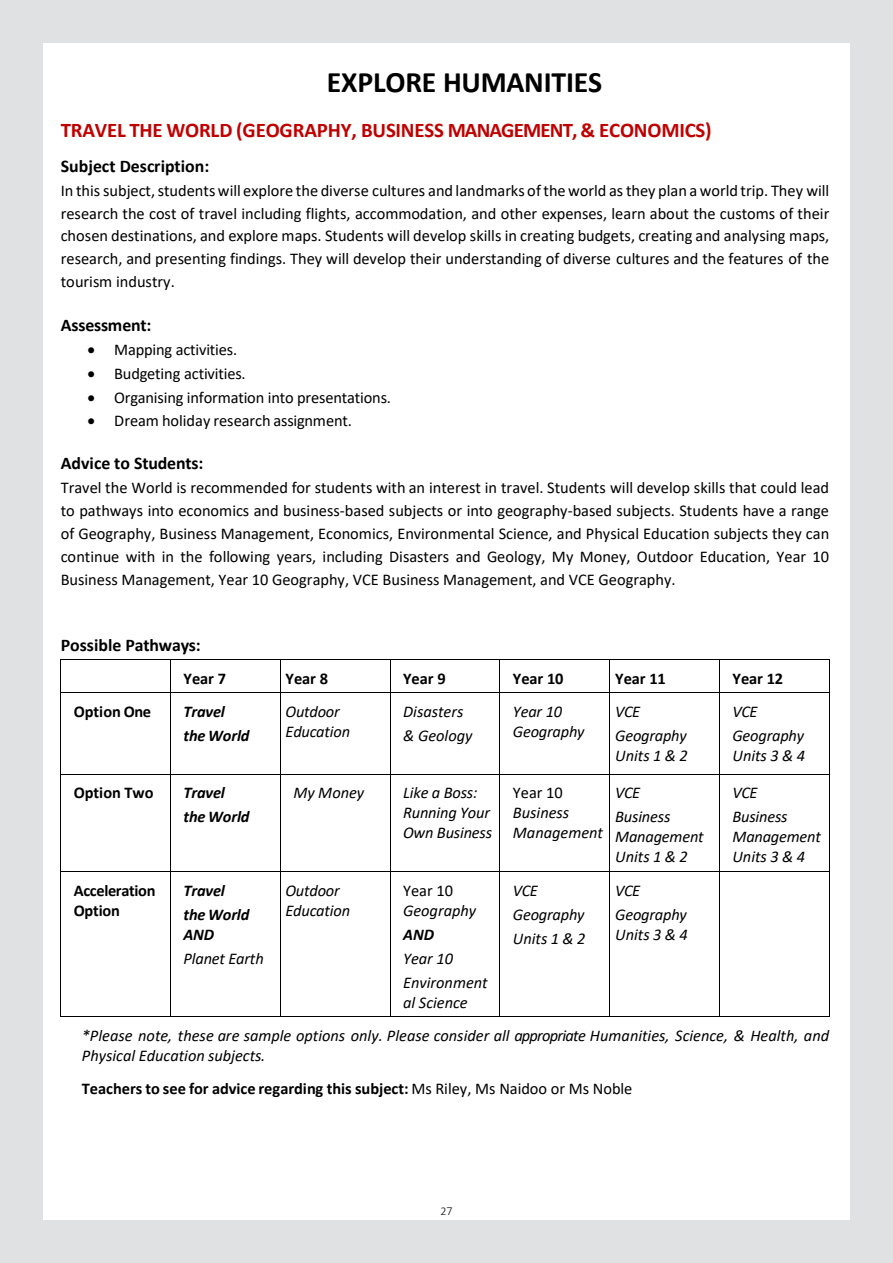
<style>
.page{position:relative;width:893px;height:1263px;background:#fff}
.page>*{position:absolute;margin:0;border:0;box-sizing:border-box;transform-origin:0 0}
.t1{font:700 29.7px "Calibri";letter-spacing:-.005em;color:#000}
.t2{font:700 20.85px "Calibri";letter-spacing:-.01em;color:#c00000}
.t3{font:700 17.85px "Calibri";letter-spacing:-.005em;color:#000}
.t4{font:16.35px/23px "Calibri";letter-spacing:-.005em;color:#000;text-align:justify}
.t5{font:italic 16.35px/20px "Calibri";letter-spacing:-.005em;color:#000}
.t6{font:700 16.35px/20px "Calibri";letter-spacing:-.005em;color:#000}
.t7{font:italic 700 16.35px/24px "Calibri";letter-spacing:-.01em;color:#000}
.t8{font:300 12px "Calibri";color:#000}
.s1{font-weight:400}
</style>
<div class="page">
<div style="left:0;top:0;width:893px;height:43px;background:#e0e1e2"></div>
<div style="left:0;top:0;width:43px;height:1263px;background:#e0e1e2"></div>
<div style="left:850px;top:0;width:43px;height:1263px;background:#e0e1e2"></div>
<div style="left:0;top:1220px;width:893px;height:43px;background:#e0e1e2"></div>
<hr style="left:61px;top:659px;width:109px;height:1px;background:#000">
<hr style="left:171px;top:659px;width:109px;height:1px;background:#000">
<hr style="left:281px;top:659px;width:109px;height:1px;background:#000">
<hr style="left:390px;top:659px;width:109px;height:1px;background:#000">
<hr style="left:500px;top:659px;width:109px;height:1px;background:#000">
<hr style="left:610px;top:659px;width:109px;height:1px;background:#000">
<hr style="left:720px;top:659px;width:109px;height:1px;background:#000">
<svg style="left:60px;top:659px;width:1px;height:38px"></svg>
<hr style="left:61px;top:692px;width:109px;height:1px;background:#000">
<svg style="left:170px;top:659px;width:1px;height:38px"></svg>
<hr style="left:171px;top:692px;width:109px;height:1px;background:#000">
<svg style="left:280px;top:659px;width:1px;height:38px"></svg>
<hr style="left:281px;top:692px;width:109px;height:1px;background:#000">
<svg style="left:390px;top:660px;width:1px;height:37px"></svg>
<hr style="left:390px;top:692px;width:109px;height:1px;background:#000">
<svg style="left:499px;top:659px;width:1px;height:38px"></svg>
<hr style="left:500px;top:692px;width:109px;height:1px;background:#000">
<svg style="left:609px;top:659px;width:1px;height:38px"></svg>
<hr style="left:610px;top:692px;width:109px;height:1px;background:#000">
<svg style="left:719px;top:659px;width:1px;height:38px"></svg>
<hr style="left:720px;top:692px;width:109px;height:1px;background:#000">
<svg style="left:829px;top:659px;width:1px;height:38px"></svg>
<hr style="left:60px;top:697px;width:1px;height:77px;background:#000">
<hr style="left:170px;top:697px;width:1px;height:77px;background:#000">
<hr style="left:280px;top:697px;width:1px;height:77px;background:#000">
<hr style="left:390px;top:697px;width:1px;height:77px;background:#000">
<hr style="left:499px;top:697px;width:1px;height:77px;background:#000">
<hr style="left:609px;top:697px;width:1px;height:77px;background:#000">
<hr style="left:719px;top:697px;width:1px;height:77px;background:#000">
<hr style="left:829px;top:697px;width:1px;height:77px;background:#000">
<hr style="left:61px;top:774px;width:109px;height:1px;background:#000">
<hr style="left:171px;top:774px;width:109px;height:1px;background:#000">
<hr style="left:281px;top:774px;width:109px;height:1px;background:#000">
<hr style="left:390px;top:774px;width:109px;height:1px;background:#000">
<hr style="left:500px;top:774px;width:109px;height:1px;background:#000">
<hr style="left:610px;top:774px;width:109px;height:1px;background:#000">
<hr style="left:720px;top:774px;width:109px;height:1px;background:#000">
<hr style="left:60px;top:779px;width:1px;height:92px;background:#000">
<hr style="left:170px;top:779px;width:1px;height:92px;background:#000">
<hr style="left:280px;top:779px;width:1px;height:92px;background:#000">
<hr style="left:390px;top:779px;width:1px;height:92px;background:#000">
<hr style="left:499px;top:779px;width:1px;height:92px;background:#000">
<hr style="left:609px;top:779px;width:1px;height:92px;background:#000">
<hr style="left:719px;top:779px;width:1px;height:92px;background:#000">
<hr style="left:829px;top:779px;width:1px;height:92px;background:#000">
<hr style="left:61px;top:871px;width:109px;height:1px;background:#000">
<hr style="left:171px;top:871px;width:109px;height:1px;background:#000">
<hr style="left:281px;top:871px;width:109px;height:1px;background:#000">
<hr style="left:390px;top:871px;width:109px;height:1px;background:#000">
<hr style="left:500px;top:871px;width:109px;height:1px;background:#000">
<hr style="left:610px;top:871px;width:109px;height:1px;background:#000">
<hr style="left:720px;top:871px;width:109px;height:1px;background:#000">
<hr style="left:60px;top:876px;width:1px;height:140px;background:#000">
<hr style="left:61px;top:1016px;width:109px;height:1px;background:#000">
<hr style="left:170px;top:876px;width:1px;height:140px;background:#000">
<hr style="left:171px;top:1016px;width:109px;height:1px;background:#000">
<hr style="left:280px;top:876px;width:1px;height:140px;background:#000">
<hr style="left:281px;top:1016px;width:109px;height:1px;background:#000">
<hr style="left:390px;top:876px;width:1px;height:140px;background:#000">
<hr style="left:390px;top:1016px;width:109px;height:1px;background:#000">
<hr style="left:499px;top:876px;width:1px;height:140px;background:#000">
<hr style="left:500px;top:1016px;width:109px;height:1px;background:#000">
<hr style="left:609px;top:876px;width:1px;height:140px;background:#000">
<hr style="left:610px;top:1016px;width:109px;height:1px;background:#000">
<hr style="left:719px;top:876px;width:1px;height:140px;background:#000">
<hr style="left:720px;top:1016px;width:109px;height:1px;background:#000">
<hr style="left:829px;top:876px;width:1px;height:140px;background:#000">
<h1 class="t1" style="left:327px;top:61px;width:277px">EXPLORE HUMANITIES</h1>
<p class="t2" style="left:61px;top:115px;width:652px">TRAVEL THE WORLD (GEOGRAPHY, BUSINESS MANAGEMENT, &amp; ECONOMICS)</p>
<p class="t3" style="left:61px;top:154px;width:150px">Subject Description:</p>
<p class="t4" style="left:61px;top:178px;width:770px">In this subject, students will explore the diverse cultures and landmarks ofthe world as they plan a world trip. They will research the cost of travel including flights, accommodation, and other expenses, learn about the customs of their chosen destinations, and explore maps. Students will develop skills in creating budgets, creating and analysing maps, research, and presenting findings. They will develop their understanding of diverse cultures and the features of the tourism industry.</p>
<p class="t3" style="left:61px;top:312px;width:92px">Assessment:</p>
<p class="t4" style="left:87px;top:338px;width:151px">• Mapping activities.</p>
<p class="t4" style="left:87px;top:362px;width:160px">• Budgeting activities.</p>
<p class="t4" style="left:88px;top:385px;width:305px">• Organising information into presentations.</p>
<p class="t4" style="left:88px;top:409px;width:266px">• Dream holiday research assignment.</p>
<p class="t3" style="left:61px;top:451px;width:144px">Advice to Students:</p>
<p class="t4" style="left:61px;top:476px;width:770px">Travel the World is recommended for students with an interest in travel. Students will develop skills that could lead to pathways into economics and business-based subjects or into geography-based subjects. Students have a range of Geography, Business Management, Economics, Environmental Science, and Physical Education subjects they can continue with in the following years, including Disasters and Geology, My Money, Outdoor Education, Year 10<br>Business Management, Year 10 Geography, VCE Business Management, and VCE Geography.</p>
<p class="t3" style="left:61px;top:632px;width:141px">Possible Pathways:</p>
<p class="t6" style="left:184px;top:668px;width:44px">Year 7</p>
<p class="t6" style="left:285px;top:668px;width:44px">Year 8</p>
<p class="t6" style="left:403px;top:668px;width:44px">Year 9</p>
<p class="t6" style="left:513px;top:668px;width:52px">Year 10</p>
<p class="t6" style="left:615px;top:668px;width:52px">Year 11</p>
<p class="t6" style="left:732px;top:668px;width:52px">Year 12</p>
<p class="t6" style="left:74px;top:701px;width:79px">Option One</p>
<p class="t7" style="left:184px;top:699px;width:68px">Travel the World</p>
<p class="t5" style="left:285px;top:701px;width:66px">Outdoor<br>Education</p>
<p class="t5" style="left:403px;top:698px;width:71px;line-height:24.3px">Disasters &amp; Geology</p>
<p class="t5" style="left:513px;top:701px;width:73px">Year 10<br>Geography</p>
<p class="t5" style="left:615px;top:698px;width:73px;line-height:24.3px">VCE<br>Geography</p>
<p class="t5" style="left:615px;top:745px;width:74px">Units 1 &amp; 2</p>
<p class="t5" style="left:732px;top:698px;width:73px;line-height:24.3px">VCE<br>Geography</p>
<p class="t5" style="left:732px;top:745px;width:74px">Units 3 &amp; 4</p>
<p class="t6" style="left:74px;top:783px;width:81px">Option Two</p>
<p class="t7" style="left:184px;top:780px;width:68px">Travel the World</p>
<p class="t5" style="left:293px;top:782px;width:72px">My Money</p>
<p class="t5" style="left:403px;top:782px;width:91px">Like a Boss:<br>Running Your<br>Own Business</p>
<p class="t4" style="left:513px;top:781px;width:52px">Year 10</p>
<p class="t5" style="left:513px;top:802px;width:92px">Business<br>Management</p>
<p class="t5" style="left:615px;top:780px;width:57px;line-height:24.2px">VCE<br>Business</p>
<p class="t5" style="left:615px;top:826px;width:90px">Management<br>Units 1 &amp; 2</p>
<p class="t6" style="left:74px;top:880px;width:83px">Acceleration<br>Option</p>
<p class="t7" style="left:184px;top:878px;width:68px">Travel the World</p>
<p class="t7" style="left:184px;top:922px;width:32px">AND</p>
<p class="t5" style="left:184px;top:948px;width:82px">Planet Earth</p>
<p class="t5" style="left:285px;top:879px;width:66px">Outdoor<br>Education</p>
<p class="t4" style="left:403px;top:878px;width:52px">Year 10</p>
<p class="t5" style="left:403px;top:899px;width:75px">Geography</p>
<p class="t7" style="left:403px;top:922px;width:32px">AND</p>
<p class="t5" style="left:403px;top:945px;width:86px;line-height:24.2px">Year 10<br>Environment</p>
<p class="t5" style="left:403px;top:992px;width:66px">al Science</p>
<p class="t5" style="left:513px;top:877px;width:74px;line-height:24px">VCE<br>Geography<br>Units 1 &amp; 2</p>
<p class="t5" style="left:615px;top:877px;width:73px;line-height:24px">VCE<br>Geography</p>
<p class="t5" style="left:615px;top:923px;width:74px">Units 3 &amp; 4</p>
<p class="t5" style="left:732px;top:780px;width:57px;line-height:24px">VCE<br>Business</p>
<p class="t5" style="left:732px;top:826px;width:90px">Management<br>Units 3 &amp; 4</p>
<p class="t5" style="left:82px;top:1025px;width:749px">*Please note, these are sample options only. Please consider all appropriate Humanities, Science, &amp; Health, and<br>Physical Education subjects.</p>
<p class="t6" style="left:82px;top:1078px;width:552px">Teachers to see for advice regarding this subject: <span class="s1">Ms Riley, Ms Naidoo or Ms Noble</span></p>
<p class="t8" style="left:440px;top:1203px;width:14px">27</p>
</div>
